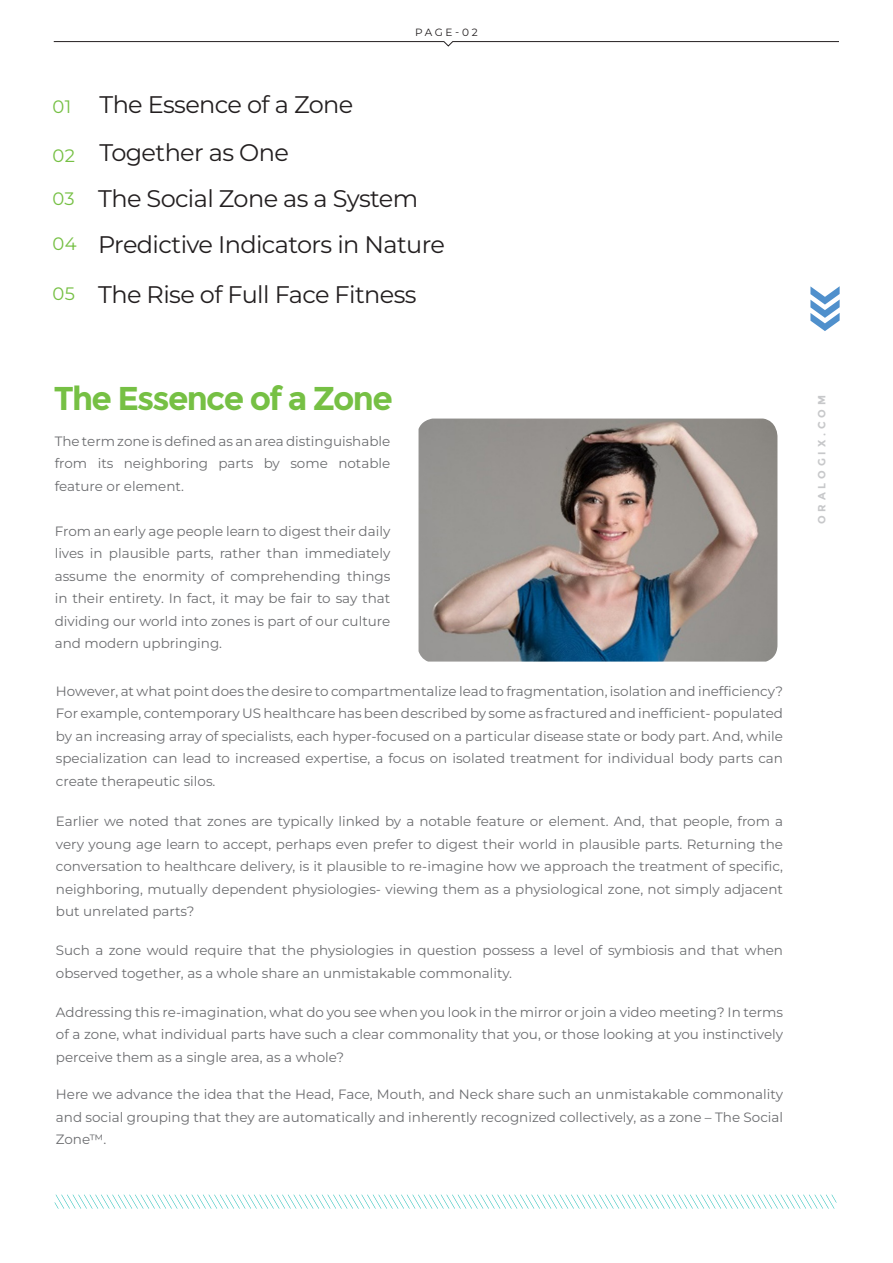
<style>
.page{position:relative;width:893px;height:1263px;background:#fff}
.page>*{position:absolute;margin:0;border:0;box-sizing:border-box;transform-origin:0 0}
.t1{font:700 33px "Montserrat";letter-spacing:-.05em;color:#76c044}
.t2{font:24px "Montserrat";letter-spacing:-.025em;color:#231f20}
.t3{font:18px "Montserrat";letter-spacing:.02em;color:#76c044}
.t4{font:13.5px/22.5px "Montserrat";color:#6c6d70;text-align:justify}
.t5{font:700 10.5px "Montserrat";letter-spacing:.37em;color:#c7c8ca}
.t6{font:10.5px "Montserrat";letter-spacing:.245em;color:#231f20}
</style>
<div class="page">
<svg style="left:53px;top:41px;width:786px;height:5px"></svg>
<svg style="left:55px;top:1195px;width:781px;height:13px"></svg>
<svg style="left:810px;top:286px;width:30px;height:45px"></svg>
<img style="left:418px;top:419px;width:359px;height:243px">
<p class="t6" style="left:415px;top:25px;width:64px">PAGE-02</p>
<p class="t3" style="left:52px;top:95px;width:20px">01</p>
<p class="t2" style="left:99px;top:88px;width:255px">The Essence of a Zone</p>
<p class="t3" style="left:52px;top:143px;width:24px">02</p>
<p class="t3" style="left:52px;top:186px;width:24px">03</p>
<p class="t3" style="left:52px;top:231px;width:26px">04</p>
<p class="t3" style="left:52px;top:281px;width:24px">05</p>
<p class="t2" style="left:99px;top:136px;width:191px">Together as One</p>
<p class="t2" style="left:98px;top:182px;width:321px">The Social Zone as a System</p>
<p class="t2" style="left:98px;top:228px;width:348px">Predictive Indicators in Nature</p>
<p class="t2" style="left:98px;top:278px;width:320px">The Rise of Full Face Fitness</p>
<p class="t1" style="left:54px;top:379px;width:340px">The Essence of a Zone</p>
<p class="t4" style="left:55px;top:429px;width:337px">The term zone is defined as an area distinguishable from its neighboring parts by some notable feature or element.</p>
<p class="t4" style="left:55px;top:519px;width:337px">From an early age people learn to digest their daily lives in plausible parts, rather than immediately assume the enormity of comprehending things in their entirety. In fact, it may be fair to say that dividing our world into zones is part of our culture and modern upbringing.</p>
<p class="t4" style="left:56px;top:679px;width:729px">However, at what point does the desire to compartmentalize lead to fragmentation, isolation and inefficiency?<br>For example, contemporary US healthcare has been described by some as fractured and inefficient- populated by an increasing array of specialists, each hyper-focused on a particular disease state or body part. And, while specialization can lead to increased expertise, a focus on isolated treatment for individual body parts can create therapeutic silos.</p>
<p class="t4" style="left:56px;top:810px;width:729px">Earlier we noted that zones are typically linked by a notable feature or element. And, that people, from a very young age learn to accept, perhaps even prefer to digest their world in plausible parts. Returning the conversation to healthcare delivery, is it plausible to re-imagine how we approach the treatment of specific, neighboring, mutually dependent physiologies- viewing them as a physiological zone, not simply adjacent but unrelated parts?</p>
<p class="t4" style="left:56px;top:939px;width:729px">Such a zone would require that the physiologies in question possess a level of symbiosis and that when observed together, as a whole share an unmistakable commonality.</p>
<p class="t4" style="left:56px;top:1000px;width:729px">Addressing this re-imagination, what do you see when you look in the mirror or join a video meeting? In terms of a zone, what individual parts have such a clear commonality that you, or those looking at you instinctively perceive them as a single area, as a whole?</p>
<p class="t4" style="left:56px;top:1083px;width:729px">Here we advance the idea that the Head, Face, Mouth, and Neck share such an unmistakable commonality and social grouping that they are automatically and inherently recognized collectively, as a zone – The Social Zone™.</p>
<p class="t5" style="left:815px;top:524px;width:131px;rotate:-90deg">ORALOGIX.COM</p>
</div>
